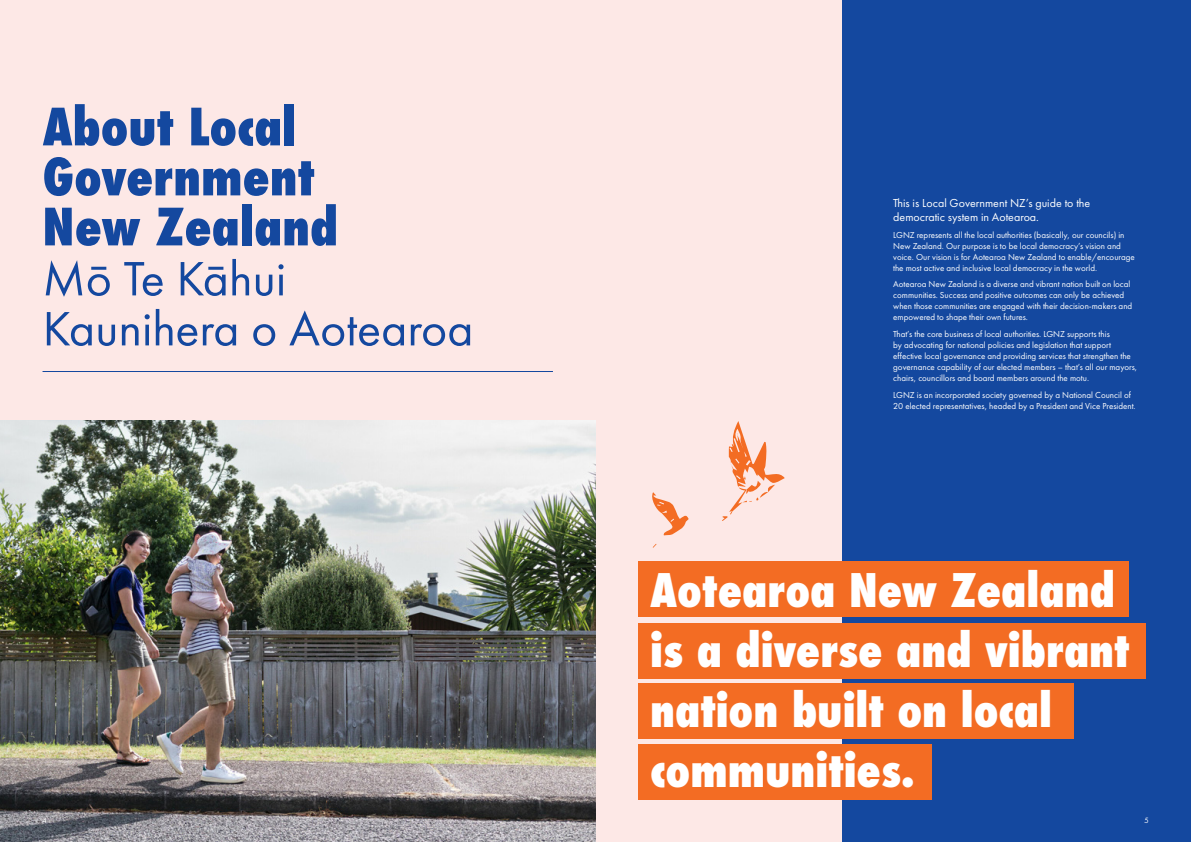
<style>
.page{position:relative;width:1191px;height:842px;background:#fff}
.page>*{position:absolute;margin:0;border:0;box-sizing:border-box;transform-origin:0 0}
.t1{font:800 condensed 50px/50px "Futura";color:#14489f}
.t2{font:50px/50px "Futura PT";color:#14489f}
.t3{font:800 condensed 45px/60px "Futura";color:#fff}
.t4{font:12px/14px "Futura PT";color:#fff}
.t5{font:9px/11px "Futura PT";color:#fff}
.t6{font:8px "Futura PT";color:#fff}
</style>
<div class="page">
<div style="left:0;top:0;width:843px;height:842px;background:#fde8e6"></div>
<img style="left:0;top:420px;width:595px;height:422px">
<div style="left:843px;top:0;width:348px;height:842px;background:#14489f"></div>
<svg style="left:652px;top:492px;width:36px;height:43px"></svg>
<svg style="left:722px;top:421px;width:62px;height:100px"></svg>
<div style="left:638px;top:561px;width:490px;height:56px;background:#f36c23"></div>
<div style="left:638px;top:623px;width:507px;height:55px;background:#f36c23"></div>
<div style="left:638px;top:744px;width:293px;height:55px;background:#f36c23"></div>
<div style="left:638px;top:684px;width:436px;height:55px;background:#f36c23"></div>
<hr style="left:43px;top:371px;width:510px;height:1px;background:#14489f">
<h1 class="t1" style="left:43px;top:102px;width:297px">About Local<br>Government<br>New Zealand</h1>
<h1 class="t2" style="left:43px;top:253px;width:432px">Mō Te Kāhui<br>Kaunihera o Aotearoa</h1>
<h3 class="t4" style="left:893px;top:196px;width:198px">This is Local Government NZ’s guide to the democratic system in Aotearoa.</h3>
<p class="t5" style="left:893px;top:229px;width:243px">LGNZ represents all the local authorities (basically, our councils) in New Zealand. Our purpose is to be local democracy’s vision and voice. Our vision is for Aotearoa New Zealand to enable/encourage the most active and inclusive local democracy in the world.</p>
<p class="t5" style="left:893px;top:279px;width:240px">Aotearoa New Zealand is a diverse and vibrant nation built on local communities. Success and positive outcomes can only be achieved when those communities are engaged with their decision-makers and empowered to shape their own futures.</p>
<p class="t5" style="left:893px;top:328px;width:246px">That’s the core business of local authorities. LGNZ supports this<br>by advocating for national policies and legislation that support effective local governance and providing services that strengthen the governance capability of our elected members – that’s all our mayors, chairs, councillors and board members around the motu.</p>
<p class="t5" style="left:893px;top:389px;width:244px">LGNZ is an incorporated society governed by a National Council of<br>20 elected representatives, headed by a President and Vice President.</p>
<h2 class="t3" style="left:650px;top:560px;width:481px">Aotearoa New Zealand is a diverse and vibrant nation built on local communities.</h2>
<p class="t6" style="left:43px;top:815px;width:6px">4</p>
<p class="t6" style="left:1144px;top:815px;width:5px">5</p>
</div>
